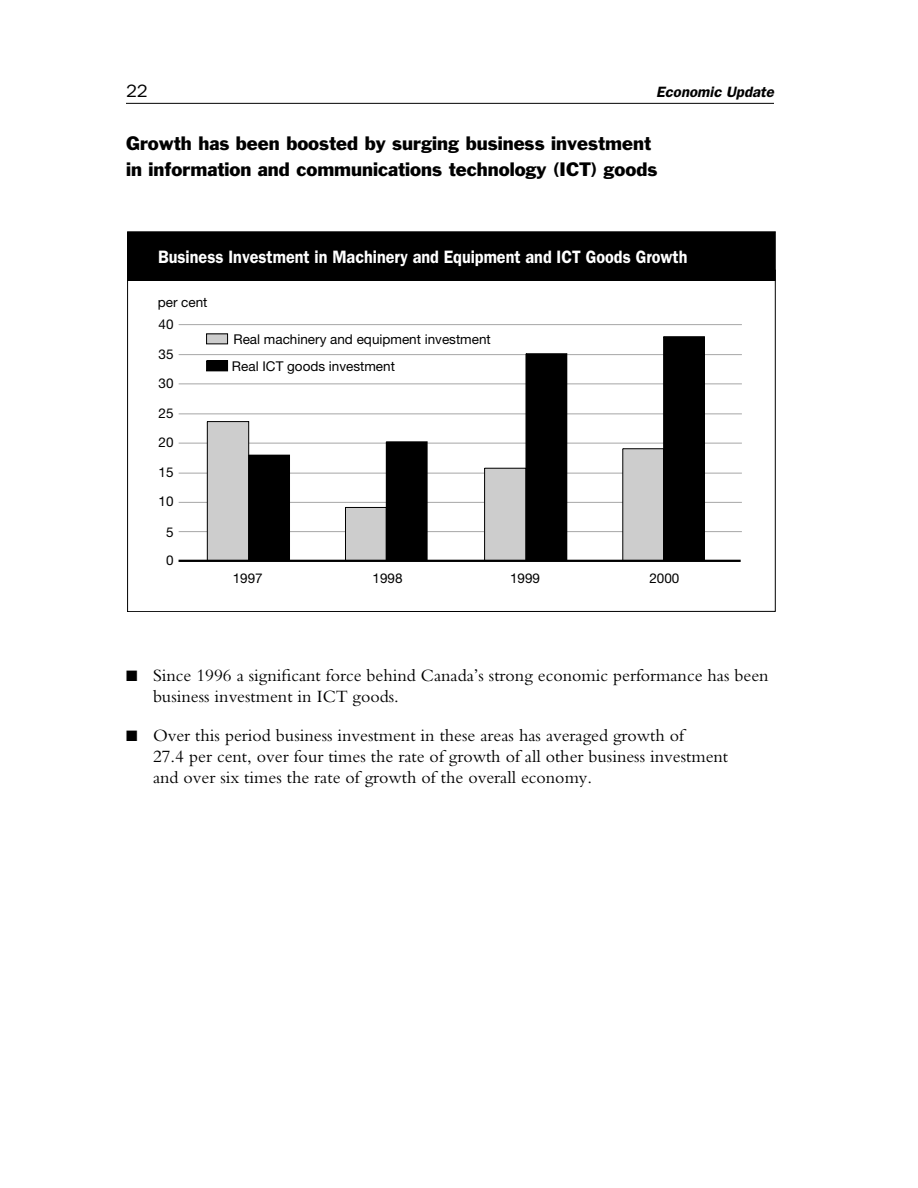
<style>
.page{position:relative;width:918px;height:1188px;background:#fff}
.page>*{position:absolute;margin:0;border:0;box-sizing:border-box;transform-origin:0 0}
.t1{font:18px/21px "Bembo";color:#000}
.t2{font:18px/25.5px "Franklin Gothic";color:#000}
.t3{font:600 18px "Franklin Gothic";color:#fff;scale:.9 1}
.t4{font:18px "Franklin Gothic";color:#000}
.t5{font:italic 600 15px "Franklin Gothic";color:#000}
.t6{font:13.5px/29.2px "Helvetica Neue";color:#000}
</style>
<div class="page">
<hr style="left:126px;top:103px;width:648px;height:1px;background:#000">
<svg style="left:127px;top:281px;width:649px;height:331px"></svg>
<div style="left:128px;top:232px;width:647px;height:48px;background:#000"></div>
<div style="left:127px;top:232px;width:649px;height:49px;border:1px solid #000"></div>
<div style="left:207px;top:334px;width:21px;height:10px;background:#cdcdcd"></div>
<div style="left:206px;top:333px;width:22px;height:11px;border:1px solid #000"></div>
<div style="left:207px;top:361px;width:21px;height:10px;background:#000"></div>
<div style="left:206px;top:360px;width:22px;height:11px;border:1px solid #000"></div>
<hr style="left:179px;top:324px;width:563px;height:1px;background:#a6a6a6">
<hr style="left:179px;top:354px;width:563px;height:1px;background:#a6a6a6">
<hr style="left:179px;top:383px;width:563px;height:1px;background:#a6a6a6">
<hr style="left:179px;top:413px;width:563px;height:1px;background:#a6a6a6">
<hr style="left:179px;top:443px;width:563px;height:1px;background:#a6a6a6">
<hr style="left:179px;top:473px;width:563px;height:1px;background:#a6a6a6">
<hr style="left:179px;top:502px;width:563px;height:1px;background:#a6a6a6">
<hr style="left:179px;top:531px;width:563px;height:1px;background:#a6a6a6">
<div style="left:207px;top:422px;width:42px;height:139px;background:#cdcdcd"></div>
<div style="left:207px;top:421px;width:42px;height:140px;border:1px solid #000"></div>
<div style="left:345px;top:507px;width:41px;height:54px;background:#cdcdcd"></div>
<div style="left:345px;top:507px;width:42px;height:54px;border:1px solid #000"></div>
<div style="left:485px;top:468px;width:41px;height:93px;background:#cdcdcd"></div>
<div style="left:484px;top:468px;width:42px;height:93px;border:1px solid #000"></div>
<div style="left:623px;top:449px;width:41px;height:112px;background:#cdcdcd"></div>
<div style="left:249px;top:455px;width:41px;height:106px;background:#000"></div>
<div style="left:248px;top:455px;width:42px;height:106px;border:1px solid #000"></div>
<div style="left:386px;top:442px;width:41px;height:119px;background:#000"></div>
<div style="left:386px;top:441px;width:42px;height:120px;border:1px solid #000"></div>
<div style="left:526px;top:354px;width:41px;height:207px;background:#000"></div>
<div style="left:664px;top:337px;width:40px;height:224px;background:#000"></div>
<div style="left:663px;top:336px;width:42px;height:225px;border:1px solid #000"></div>
<hr style="left:179px;top:560px;width:562px;height:2px;background:#000">
<p class="t4" style="left:126px;top:85px;width:23px">22</p>
<p class="t5" style="left:656px;top:87px;width:119px">Economic Update</p>
<p class="t2" style="left:126px;top:132px;width:533px">Growth has been boosted by surging business investment in information and communications technology (ICT) goods</p>
<p class="t3" style="left:158px;top:250px;width:590px">Business Investment in Machinery and Equipment and ICT Goods Growth</p>
<p class="t6" style="left:158px;top:289px;width:51px">per cent</p>
<p class="t6" style="left:159px;top:311px;width:17px">40</p>
<p class="t6" style="left:159px;top:340px;width:17px">35</p>
<p class="t6" style="left:159px;top:370px;width:17px">30</p>
<p class="t6" style="left:159px;top:400px;width:17px">25<br>20</p>
<p class="t6" style="left:159px;top:459px;width:17px">15<br>10</p>
<p class="t6" style="left:166px;top:519px;width:9px">5</p>
<p class="t6" style="left:166px;top:547px;width:9px">0</p>
<p class="t6" style="left:232px;top:327px;width:260px;line-height:27px">Real machinery and equipment investment<br>Real ICT goods investment</p>
<p class="t6" style="left:233px;top:565px;width:32px">1997</p>
<p class="t6" style="left:649px;top:565px;width:32px">2000</p>
<p class="t6" style="left:373px;top:565px;width:32px">1998</p>
<p class="t6" style="left:510px;top:565px;width:32px">1999</p>
<p class="t1" style="left:153px;top:667px;width:617px;text-indent:-27px">■ Since 1996 a significant force behind Canada’s strong economic performance has been business investment in ICT goods.</p>
<p class="t1" style="left:153px;top:727px;width:577px;text-indent:-27px">■ Over this period business investment in these areas has averaged growth of<br>27.4 per cent, over four times the rate of growth of all other business investment and over six times the rate of growth of the overall economy.</p>
</div>
